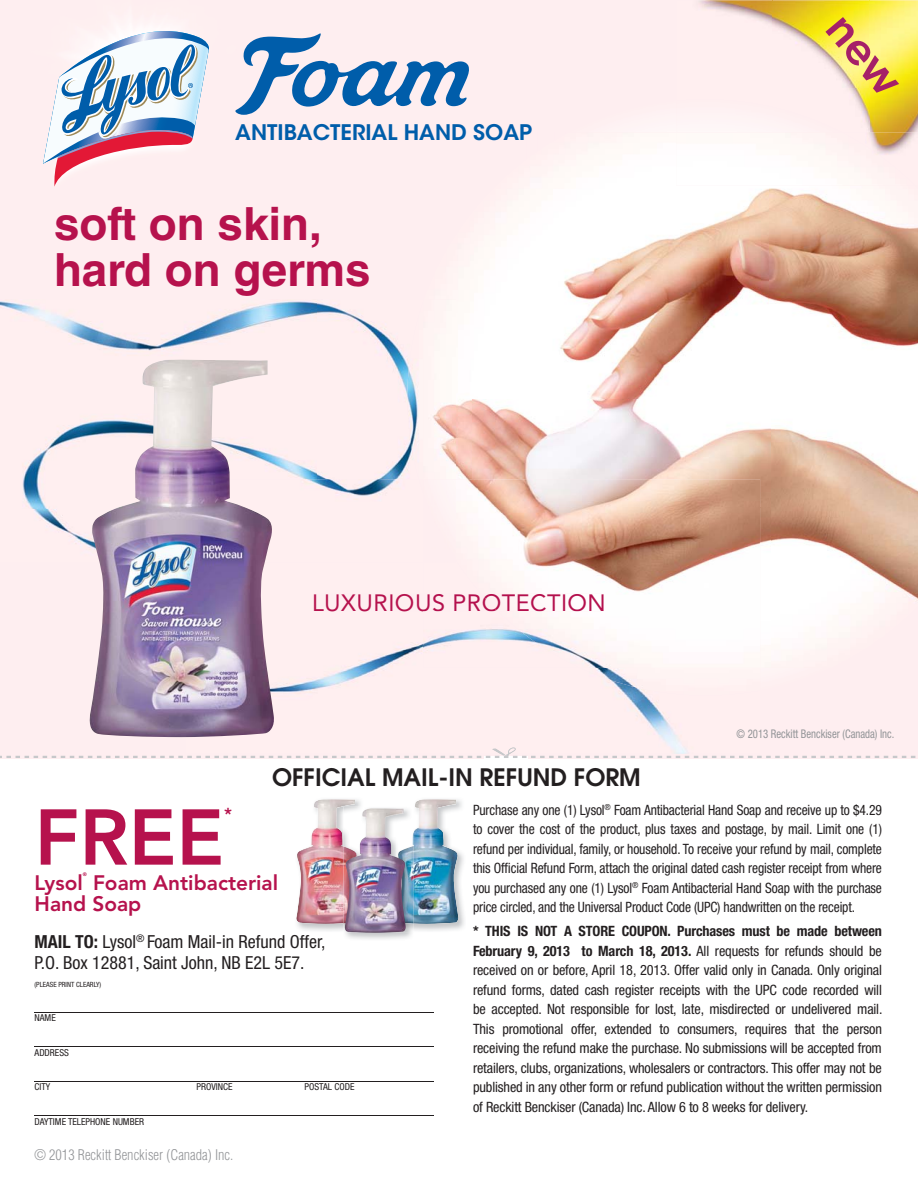
<style>
.page{position:relative;width:918px;height:1188px;background:#fff}
.page>*{position:absolute;margin:0;border:0;box-sizing:border-box;transform-origin:0 0}
.t1{font:800 78.15px "Avenir";color:#b6124d}
.t2{font:700 45.75px/45.8px "Helvetica LT Std";color:#b6124d}
.t3{font:600 23.85px "Avant Garde";color:#231f20}
.t4{font:23.4px "Avenir";letter-spacing:.02em;color:#b4104d}
.t5{font:600 21.3px "ITC Avant Garde Std";color:#005daa}
.t6{font:800 20.85px/21.1px "Avenir";color:#b6124d}
.t7{font:condensed 18px/21px "Helvetica Neue LT Std";color:#231f20}
.t8{font:800 17.25px "Avenir";color:#b6124d}
.t9{font:300 condensed 14.4px "Helvetica";color:#939598}
.t10{font:condensed 14.25px/19.5px "Helvetica Neue LT Std";letter-spacing:-.01em;color:#231f20;text-align:justify}
.t11{font:condensed 14.25px/19.5px "Helvetica Neue LT Std";letter-spacing:-.01em;color:#231f20;text-align:justify;scale:.95 1}
.t12{font:condensed 11.85px "Helvetica Neue LT Std";color:#939598;scale:.9 1}
.t13{font:condensed 9.6px "Helvetica Neue LT Std";color:#231f20}
.t14{font:condensed 7.2px "Helvetica Neue LT Std";color:#231f20}
.t15{font:800 5.1px "Avenir";color:#b6124d}
.s1{color:#b6124d}
.s2{font-weight:700}
</style>
<div class="page">
<div style="left:0;top:0;width:918px;height:759px;background:#feeef0"></div>
<hr style="left:35px;top:1012px;width:399px;height:1px;background:#231f20">
<hr style="left:35px;top:1046px;width:399px;height:1px;background:#231f20">
<hr style="left:35px;top:1081px;width:399px;height:1px;background:#231f20">
<hr style="left:35px;top:1115px;width:399px;height:1px;background:#231f20">
<svg style="left:0;top:754px;width:915px;height:5px"></svg>
<img style="left:0;top:301px;width:317px;height:209px">
<img style="left:317px;top:303px;width:90px;height:176px">
<img style="left:34px;top:510px;width:55px;height:36px">
<img style="left:407px;top:363px;width:11px;height:108px">
<img style="left:186px;top:643px;width:502px;height:111px">
<img style="left:580px;top:668px;width:108px;height:28px">
<img style="left:492px;top:747px;width:24px;height:7px">
<img style="left:275px;top:479px;width:123px;height:31px">
<img style="left:699px;top:0;width:219px;height:133px">
<img style="left:699px;top:99px;width:143px;height:34px">
<img style="left:473px;top:133px;width:297px;height:374px">
<img style="left:770px;top:186px;width:148px;height:476px">
<img style="left:433px;top:261px;width:40px;height:218px">
<img style="left:760px;top:507px;width:10px;height:160px">
<img style="left:423px;top:633px;width:33px;height:35px">
<img style="left:456px;top:479px;width:304px;height:189px">
<img style="left:481px;top:594px;width:123px;height:17px">
<img style="left:676px;top:133px;width:239px;height:53px">
<img style="left:89px;top:359px;width:186px;height:378px">
<svg style="left:43px;top:23px;width:166px;height:164px"></svg>
<svg style="left:235px;top:33px;width:234px;height:82px"></svg>
<img style="left:295px;top:799px;width:60px;height:125px">
<img style="left:413px;top:800px;width:51px;height:131px">
<img style="left:413px;top:799px;width:46px;height:125px">
<img style="left:343px;top:807px;width:19px;height:125px">
<img style="left:343px;top:846px;width:2px;height:77px">
<img style="left:406px;top:833px;width:7px;height:91px">
<img style="left:345px;top:808px;width:61px;height:125px">
<svg style="left:825px;top:17px;width:74px;height:82px;background:#faed75"></svg>
<h3 class="t5" style="left:235px;top:123px;width:298px">ANTIBACTERIAL HAND SOAP</h3>
<h2 class="t2" style="left:54px;top:206px;width:318px">soft on skin, hard on germs</h2>
<h3 class="t4" style="left:312px;top:593px;width:295px"><span class="s1">LUXURIO</span>US PROTECTION</h3>
<h3 class="t3" style="left:272px;top:768px;width:370px">OFFICIAL MAIL-IN REFUND FORM</h3>
<p class="t12" style="left:737px;top:730px;width:177px">© 2013 Reckitt Benckiser (Canada) Inc.</p>
<h1 class="t1" style="left:35px;top:806px;width:191px">FREE</h1>
<p class="t8" style="left:224px;top:807px;width:9px">*</p>
<h3 class="t6" style="left:35px;top:874px;width:50px">Lysol</h3>
<p class="t15" style="left:83px;top:873px;width:6px">®</p>
<h3 class="t6" style="left:35px;top:874px;width:245px;text-indent:58px">Foam Antibacterial<br>Hand Soap</h3>
<p class="t7" style="left:35px;top:934px;width:293px"><span class="s2">MAIL TO:</span> Lysol<sup>®</sup> Foam Mail-in Refund Offer,<br>P.O. Box 12881, Saint John, NB E2L 5E7.</p>
<p class="t14" style="left:35px;top:981px;width:68px">(PLEASE PRINT CLEARLY)</p>
<p class="t13" style="left:35px;top:1014px;width:23px">NAME</p>
<p class="t13" style="left:35px;top:1049px;width:36px">ADDRESS</p>
<p class="t13" style="left:35px;top:1083px;width:17px">CITY</p>
<p class="t13" style="left:197px;top:1083px;width:37px">PROVINCE</p>
<p class="t13" style="left:305px;top:1083px;width:51px">POSTAL CODE</p>
<p class="t13" style="left:35px;top:1118px;width:111px">DAYTIME TELEPHONE NUMBER</p>
<p class="t9" style="left:35px;top:1150px;width:200px">© 2013 Reckitt Benckiser (Canada) Inc.</p>
<p class="t11" style="left:473px;top:802px;width:432px">Purchase any one (1) Lysol<sup>®</sup> Foam Antibacterial Hand Soap and receive up to $4.29 to cover the cost of the product, plus taxes and postage, by mail. Limit one (1) refund per individual, family, or household. To receive your refund by mail, complete this Official Refund Form, attach the original dated cash register receipt from where you purchased any one (1) Lysol<sup>®</sup> Foam Antibacterial Hand Soap with the purchase price circled, and the Universal Product Code (UPC) handwritten on the receipt.</p>
<p class="t10" style="left:473px;top:923px;width:411px"><span class="s2">* THIS IS NOT A STORE COUPON. Purchases must be made between February 9, 2013 to March 18, 2013.</span> All requests for refunds should be received on or before, April 18, 2013. Offer valid only in Canada. Only original refund forms, dated cash register receipts with the UPC code recorded will be accepted. Not responsible for lost, late, misdirected or undelivered mail.<br>This promotional offer, extended to consumers, requires that the person receiving the refund make the purchase. No submissions will be accepted from retailers, clubs, organizations, wholesalers or contractors. This offer may not be published in any other form or refund publication without the written permission of Reckitt Benckiser (Canada) Inc. Allow 6 to 8 weeks for delivery.</p>
</div>
